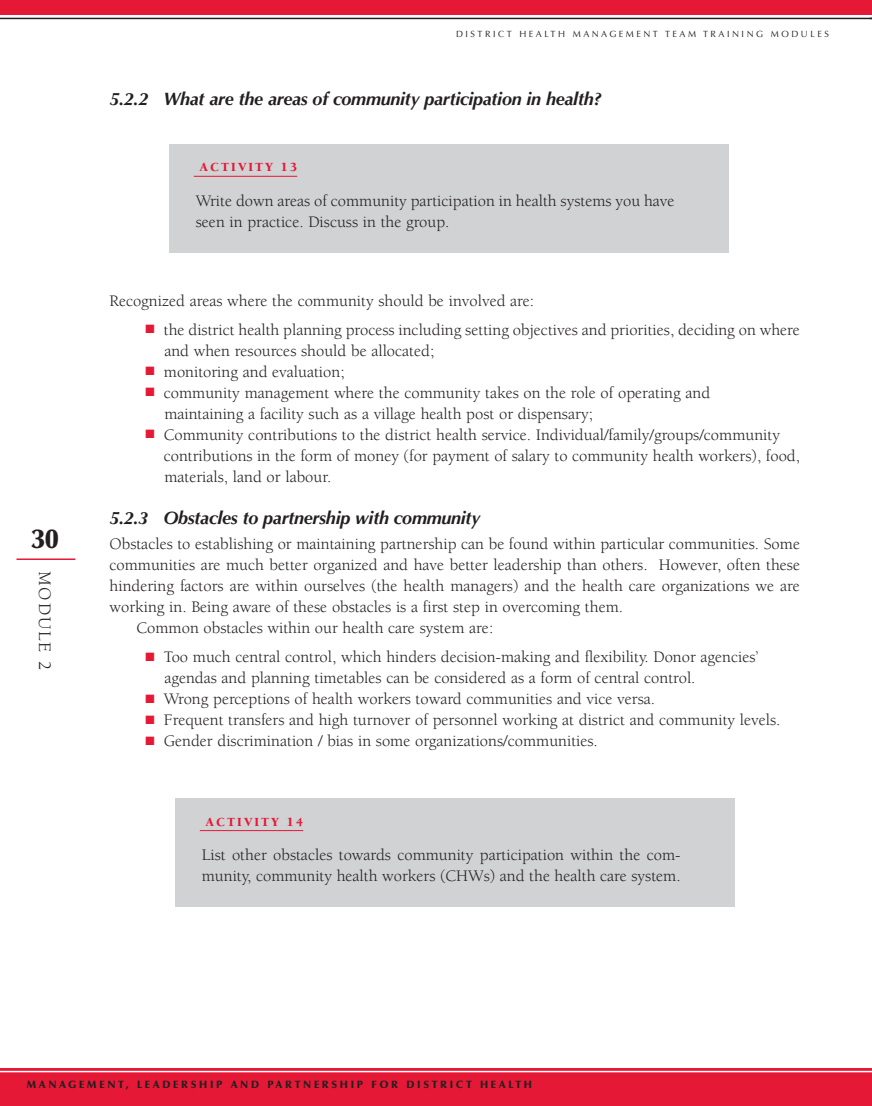
<style>
.page{position:relative;width:872px;height:1106px;background:#fff}
.page>*{position:absolute;margin:0;border:0;box-sizing:border-box;transform-origin:0 0}
.t1{font:900 27px "Optima";color:#231f20}
.t2{font:italic 700 18px "Optima";letter-spacing:-.015em;color:#231f20}
.t3{font:18px "Berkeley";letter-spacing:.105em;color:#231f20}
.t4{font:16.5px/21px "Berkeley";color:#231f20}
.t5{font:900 12.75px "Berkeley";letter-spacing:.165em;color:#e51836}
.t6{font:900 10.5px "Optima";letter-spacing:.25em;color:#231f20}
.t7{font:9px "Optima";letter-spacing:.28em;color:#231f20}
.s1{color:#e51836}
</style>
<div class="page">
<hr style="left:0;top:18px;width:872px;height:1px;background:#231f20">
<div style="left:0;top:0;width:872px;height:15px;background:#e51836"></div>
<hr style="left:16px;top:558px;width:59px;height:2px;background:#e51836">
<div style="left:0;top:1068px;width:872px;height:37px;background:#e51836"></div>
<hr style="left:0;top:1070px;width:872px;height:2px;background:#fff">
<div style="left:170px;top:144px;width:559px;height:108px;background:#d1d2d4"></div>
<hr style="left:194px;top:176px;width:103px;height:1px;background:#e51836">
<div style="left:176px;top:798px;width:559px;height:108px;background:#d1d2d4"></div>
<hr style="left:200px;top:830px;width:103px;height:1px;background:#e51836">
<p class="t7" style="left:456px;top:30px;width:374px">DISTRICT HEALTH MANAGEMENT TEAM TRAINING MODULES</p>
<p class="t2" style="left:110px;top:92px;width:493px">5.2.2 What are the areas of community participation in health?</p>
<h1 class="t1" style="left:32px;top:528px;width:28px">30</h1>
<p class="t3" style="left:52px;top:570px;width:101px;rotate:90deg">MODULE 2</p>
<p class="t5" style="left:200px;top:162px;width:99px">ACTIVITY 13</p>
<p class="t4" style="left:196px;top:192px;width:480px">Write down areas of community participation in health systems you have seen in practice. Discuss in the group.</p>
<p class="t4" style="left:110px;top:292px;width:426px">Recognized areas where the community should be involved are:</p>
<p class="t4" style="left:164px;top:320px;width:637px;text-indent:-19px"><span class="s1">■</span> the district health planning process including setting objectives and priorities, deciding on where and when resources should be allocated;</p>
<p class="t4" style="left:146px;top:362px;width:201px"><span class="s1">■</span> monitoring and evaluation;</p>
<p class="t4" style="left:164px;top:383px;width:547px;text-indent:-19px"><span class="s1">■</span> community management where the community takes on the role of operating and maintaining a facility such as a village health post or dispensary;</p>
<p class="t4" style="left:164px;top:425px;width:638px;text-indent:-18px"><span class="s1">■</span> Community contributions to the district health service. Individual/family/groups/community contributions in the form of money (for payment of salary to community health workers), food, materials, land or labour.</p>
<p class="t2" style="left:110px;top:510px;width:372px">5.2.3 Obstacles to partnership with community</p>
<p class="t4" style="left:110px;top:535px;width:692px">Obstacles to establishing or maintaining partnership can be found within particular communities. Some</p>
<p class="t4" style="left:110px;top:556px;width:692px">communities are much better organized and have better leadership than others. However, often these</p>
<p class="t4" style="left:110px;top:577px;width:692px">hindering factors are within ourselves (the health managers) and the health care organizations we are</p>
<p class="t4" style="left:110px;top:598px;width:515px">working in. Being aware of these obstacles is a first step in overcoming them.</p>
<p class="t4" style="left:136px;top:619px;width:358px">Common obstacles within our health care system are:</p>
<p class="t4" style="left:164px;top:647px;width:596px;text-indent:-19px"><span class="s1">■</span> Too much central control, which hinders decision-making and flexibility. Donor agencies’ agendas and planning timetables can be considered as a form of central control.</p>
<p class="t4" style="left:146px;top:689px;width:511px"><span class="s1">■</span> Wrong perceptions of health workers toward communities and vice versa.</p>
<p class="t4" style="left:146px;top:710px;width:636px"><span class="s1">■</span> Frequent transfers and high turnover of personnel working at district and community levels.</p>
<p class="t4" style="left:146px;top:731px;width:454px"><span class="s1">■</span> Gender discrimination / bias in some organizations/communities.</p>
<p class="t5" style="left:206px;top:816px;width:99px">ACTIVITY 14</p>
<p class="t4" style="left:202px;top:846px;width:480px">List other obstacles towards community participation within the com&shy;munity, community health workers (CHWs) and the health care system.</p>
<p class="t6" style="left:26px;top:1080px;width:507px">MANAGEMENT, LEADERSHIP AND PARTNERSHIP FOR DISTRICT HEALTH</p>
</div>
